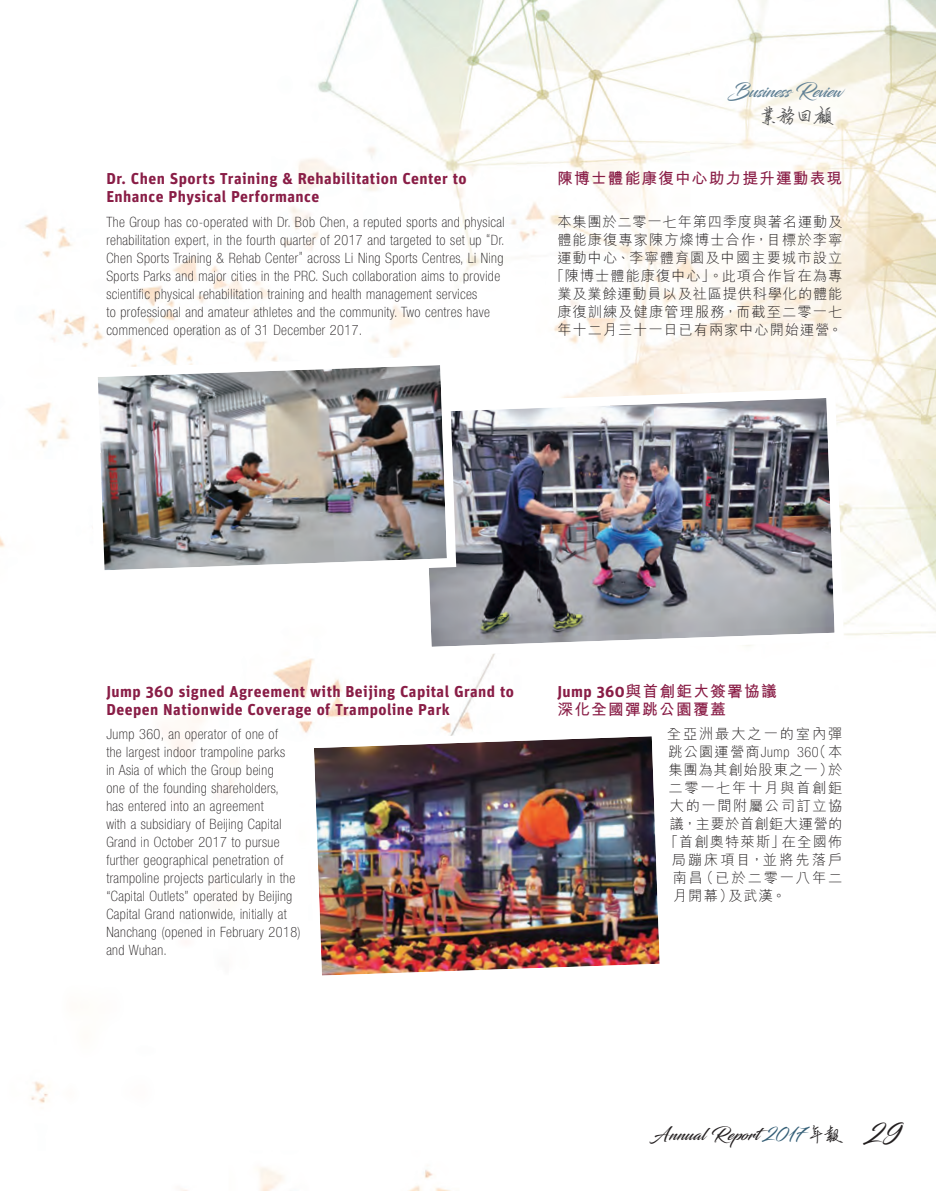
<style>
.page{position:relative;width:936px;height:1191px;background:#fff}
.page>*{position:absolute;margin:0;border:0;box-sizing:border-box;transform-origin:0 0}
.t1{font:500 21px "M Banquet PHK";color:#4b4c4d}
.t2{font:18px "Blacksword";letter-spacing:-.02em;color:#618195}
.t3{font:16.5px "Blacksword";letter-spacing:.015em;color:#231f20}
.Heading_2{font:700 15.75px/18px "Unit";letter-spacing:.03em;color:#891d46}
.C_Heading_2{font:700 15.75px/18px "M Hei HK";letter-spacing:.08em;color:#891d46}
.Body_Text{font:100 condensed 14.25px/18px "Helvetica Neue LT Std";letter-spacing:.03em;color:#231f20}
.C_Body_Text{font:300 14.25px/18px "M Hei HK";letter-spacing:.075em;color:#231f20;text-align:center}
.C_Body_Text-2{font:300 14.25px "M Hei HK";letter-spacing:.13em;color:#231f20}
.C_Body_Text-3{font:300 14.25px "M Hei HK";letter-spacing:.055em;color:#231f20}
.C_Body_Text-4{font:300 14.25px "M Hei HK";letter-spacing:.03em;color:#231f20}
.C_Body_Text-5{font:300 14.25px "M Hei HK";letter-spacing:.12em;color:#231f20}
.C_Body_Text-6{font:300 14.25px "M Hei HK";letter-spacing:.11em;color:#231f20}
.C_Body_Text-7{font:300 14.25px "M Hei HK";letter-spacing:.145em;color:#231f20}
.s1{font-family:"Unit"}
.s2{font-family:"Helvetica Neue LT Std";font-weight:100;font-stretch:condensed}
.s3{color:#345e76}
.s4{font-family:"M Banquet PHK";font-weight:500;font-size:20.25px}
.s5{font-size:24px}
</style>
<div class="page">
<img style="left:0;top:0;width:935px;height:1191px">
<img style="left:409px;top:384px;width:439px;height:277px">
<img style="left:302px;top:724px;width:369px;height:263px">
<img style="left:83px;top:351px;width:378px;height:233px">
<p class="Heading_2" style="left:106px;top:169px;width:362px">Dr. Chen Sports Training &amp; Rehabilitation Center to<br>Enhance Physical Performance</p>
<p class="Body_Text" style="left:106px;top:212px;width:400px">The Group has co-operated with Dr. Bob Chen, a reputed sports and physical rehabilitation expert, in the fourth quarter of 2017 and targeted to set up “Dr.<br>Chen Sports Training &amp; Rehab Center” across Li Ning Sports Centres, Li Ning Sports Parks and major cities in the PRC. Such collaboration aims to provide scientific physical rehabilitation training and health management services<br>to professional and amateur athletes and the community. Two centres have commenced operation as of 31 December 2017.</p>
<p class="t2" style="left:727px;top:80px;width:116px">Business Review</p>
<h1 class="t1" style="left:760px;top:103px;width:75px">業務回顧</h1>
<p class="C_Heading_2" style="left:557px;top:168px;width:286px">陳博士體能康復中心助力提升運動表現</p>
<p class="C_Body_Text" style="left:550px;top:212px;width:294px">本集團於二零一七年第四季度與著名運動及體能康復專家陳方燦博士合作，目標於李寧運動中心、李寧體育園及中國主要城市設立「陳博士體能康復中心」。此項合作旨在為專業及業餘運動員以及社區提供科學化的體能康復訓練及健康管理服務，而截至二零一七年十二月三十一日已有兩家中心開始運營。</p>
<p class="Heading_2" style="left:106px;top:682px;width:409px">Jump 360 signed Agreement with Beijing Capital Grand to<br>Deepen Nationwide Coverage of Trampoline Park</p>
<p class="Body_Text" style="left:106px;top:725px;width:196px">Jump 360, an operator of one of<br>the largest indoor trampoline parks<br>in Asia of which the Group being<br>one of the founding shareholders,<br>has entered into an agreement<br>with a subsidiary of Beijing Capital Grand in October 2017 to pursue further geographical penetration of trampoline projects particularly in the “Capital Outlets” operated by Beijing Capital Grand nationwide, initially at Nanchang (opened in February 2018) and Wuhan.</p>
<p class="C_Heading_2" style="left:557px;top:681px;width:221px"><span class="s1">Jump 360</span>與首創鉅大簽署協議深化全國彈跳公園覆蓋</p>
<p class="C_Body_Text-2" style="left:667px;top:727px;width:177px">全亞洲最大之一的室內彈</p>
<p class="C_Body_Text" style="left:668px;top:743px;width:175px">跳公園運營商<span class="s2">Jump 360</span>（本</p>
<p class="C_Body_Text-3" style="left:668px;top:763px;width:175px">集團為其創始股東之一）於</p>
<p class="C_Body_Text-5" style="left:668px;top:781px;width:175px">二零一七年十月與首創鉅</p>
<p class="C_Body_Text-6" style="left:670px;top:799px;width:174px">大的一間附屬公司訂立協</p>
<p class="C_Body_Text-4" style="left:670px;top:817px;width:174px">議，主要於首創鉅大運營的</p>
<p class="C_Body_Text" style="left:664px;top:833px;width:180px">「首創奧特萊斯」在全國佈</p>
<p class="C_Body_Text-7" style="left:671px;top:852px;width:172px">局蹦床項目，並將先落戶</p>
<p class="C_Body_Text-2" style="left:672px;top:870px;width:171px">南昌（已於二零一八年二</p>
<p class="C_Body_Text" style="left:672px;top:887px;width:114px">月開幕）及武漢。</p>
<p class="t3" style="left:652px;top:1125px;width:250px">Annual Report<span class="s3">2017</span> <span class="s4">年報</span> <span class="s5">29</span></p>
</div>
